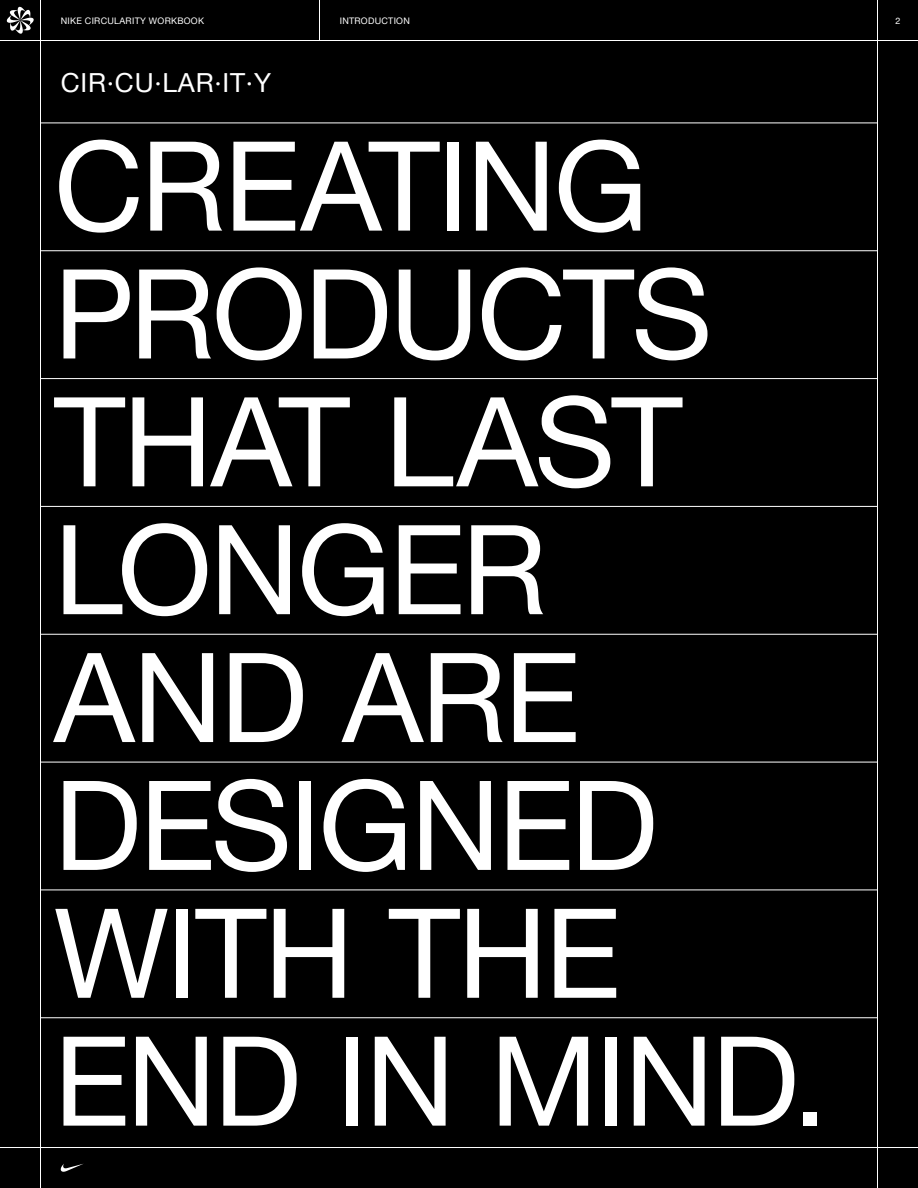
<style>
.page{position:relative;width:918px;height:1188px;background:#000}
.page>*{position:absolute;margin:0;border:0;box-sizing:border-box;transform-origin:0 0}
.t1{font:124.5px/127.8px "Helvetica Neue";letter-spacing:-.02em;color:#fff}
.t2{font:26.25px "Helvetica Neue";letter-spacing:.03em;color:#fff}
.t3{font:9px "Helvetica Neue";letter-spacing:.03em;color:#fff}
</style>
<div class="page">
<hr style="left:40px;top:123px;width:838px;height:1px;background:#fff">
<hr style="left:40px;top:250px;width:838px;height:1px;background:#fff">
<hr style="left:40px;top:378px;width:838px;height:1px;background:#fff">
<hr style="left:40px;top:506px;width:838px;height:1px;background:#fff">
<hr style="left:40px;top:634px;width:838px;height:1px;background:#fff">
<hr style="left:40px;top:762px;width:838px;height:1px;background:#fff">
<hr style="left:40px;top:890px;width:838px;height:1px;background:#fff">
<hr style="left:40px;top:1017px;width:838px;height:1px;background:#fff">
<hr style="left:40px;top:0;width:1px;height:1188px;background:#fff">
<hr style="left:877px;top:0;width:1px;height:1188px;background:#fff">
<hr style="left:0;top:1147px;width:918px;height:1px;background:#fff">
<hr style="left:0;top:40px;width:918px;height:1px;background:#fff">
<svg style="left:61px;top:1164px;width:22px;height:8px"></svg>
<svg style="left:7px;top:7px;width:27px;height:27px"></svg>
<hr style="left:319px;top:0;width:1px;height:40px;background:#fff">
<p class="t3" style="left:61px;top:14px;width:145px">NIKE CIRCULARITY WORKBOOK</p>
<p class="t3" style="left:895px;top:15px;width:7px">2</p>
<p class="t3" style="left:340px;top:14px;width:72px">INTRODUCTION</p>
<p class="t2" style="left:61px;top:64px;width:212px">CIR·CU·LAR·IT·Y</p>
<p class="t1" style="left:54px;top:130px;width:775px">CREATING<br>PRODUCTS<br>THAT LAST<br>LONGER<br>AND ARE<br>DESIGNED<br>WITH THE<br>END IN MIND.</p>
</div>
